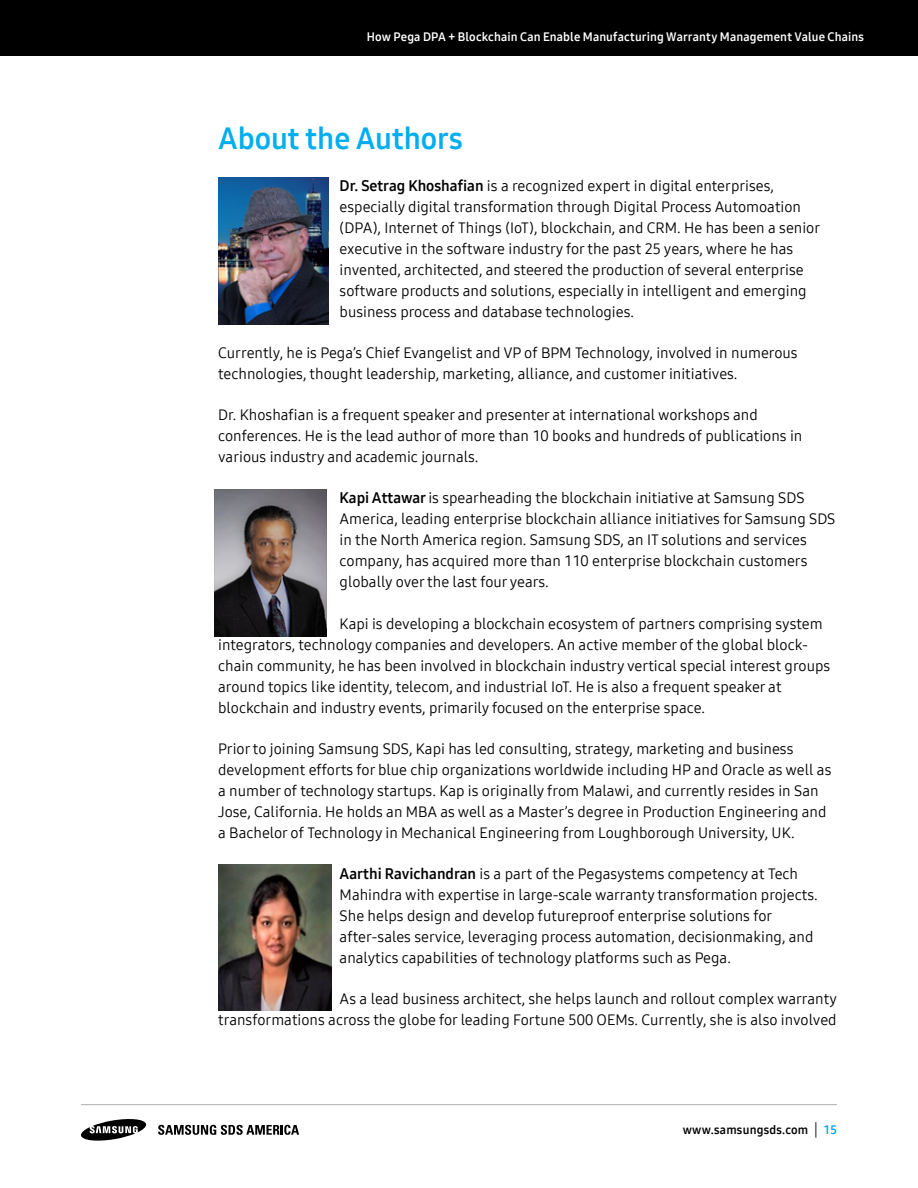
<style>
.page{position:relative;width:918px;height:1188px;background:#fff}
.page>*{position:absolute;margin:0;border:0;box-sizing:border-box;transform-origin:0 0}
.t1{font:30px "Samsung One UI Latin 700";color:#00aeef}
.t2{font:15px/21px "Samsung One UI Latin 400";color:#000}
.t3{font:12px "Samsung One UI Latin 700";letter-spacing:.01em;color:#fff}
.t4{font:12px "Samsung One UI Latin 700";letter-spacing:.02em;color:#000}
.s1{font-family:"Samsung One UI Latin 700"}
.s2{font-family:"Samsung One UI Latin 400";font-size:15px}
.s3{color:#00a5e4}
</style>
<div class="page">
<div style="left:0;top:0;width:918px;height:55px;background:#000"></div>
<svg style="left:81px;top:1119px;width:66px;height:22px"></svg>
<svg style="left:158px;top:1125px;width:141px;height:10px"></svg>
<hr style="left:81px;top:1104px;width:756px;height:1px;background:#b2afb0">
<img style="left:218px;top:178px;width:110px;height:147px">
<img style="left:215px;top:489px;width:111px;height:147px">
<img style="left:218px;top:864px;width:114px;height:147px">
<p class="t3" style="left:367px;top:29px;width:499px">How Pega DPA + Blockchain Can Enable Manufacturing Warranty Management Value Chains</p>
<h1 class="t1" style="left:218px;top:119px;width:246px">About the Authors</h1>
<p class="t2" style="left:340px;top:175px;width:482px"><span class="s1">Dr. Setrag Khoshafian</span> is a recognized expert in digital enterprises, especially digital transformation through Digital Process Automoation (DPA), Internet of Things (IoT), blockchain, and CRM. He has been a senior executive in the software industry for the past 25 years, where he has invented, architected, and steered the production of several enterprise software products and solutions, especially in intelligent and emerging business process and database technologies.</p>
<p class="t2" style="left:218px;top:342px;width:581px">Currently, he is Pega’s Chief Evangelist and VP of BPM Technology, involved in numerous technologies, thought leadership, marketing, alliance, and customer initiatives.</p>
<p class="t2" style="left:218px;top:404px;width:586px">Dr. Khoshafian is a frequent speaker and presenter at international workshops and conferences. He is the lead author of more than 10 books and hundreds of publications in various industry and academic journals.</p>
<p class="t2" style="left:340px;top:487px;width:497px"><span class="s1">Kapi Attawar</span> is spearheading the blockchain initiative at Samsung SDS America, leading enterprise blockchain alliance initiatives for Samsung SDS in the North America region. Samsung SDS, an IT solutions and services company, has acquired more than 110 enterprise blockchain customers globally over the last four years.</p>
<p class="t2" style="left:218px;top:613px;width:614px;text-indent:122px">Kapi is developing a blockchain ecosystem of partners comprising system integrators, technology companies and developers. An active member of the global block&shy;chain community, he has been involved in blockchain industry vertical special interest groups around topics like identity, telecom, and industrial IoT. He is also a frequent speaker at blockchain and industry events, primarily focused on the enterprise space.</p>
<p class="t2" style="left:218px;top:738px;width:615px">Prior to joining Samsung SDS, Kapi has led consulting, strategy, marketing and business development efforts for blue chip organizations worldwide including HP and Oracle as well as a number of technology startups. Kap is originally from Malawi, and currently resides in San Jose, California. He holds an MBA as well as a Master’s degree in Production Engineering and a Bachelor of Technology in Mechanical Engineering from Loughborough University, UK.</p>
<p class="t2" style="left:340px;top:863px;width:480px"><span class="s1">Aarthi Ravichandran</span> is a part of the Pegasystems competency at Tech Mahindra with expertise in large-scale warranty transformation projects.<br>She helps design and develop futureproof enterprise solutions for after-sales service, leveraging process automation, decisionmaking, and analytics capabilities of technology platforms such as Pega.</p>
<p class="t2" style="left:218px;top:988px;width:620px;text-align:right">As a lead business architect, she helps launch and rollout complex warranty<br>transformations across the globe for leading Fortune 500 OEMs. Currently, she is also involved</p>
<p class="t4" style="left:683px;top:1122px;width:156px">www.samsungsds.com <span class="s2">|</span> <span class="s3">15</span></p>
</div>
